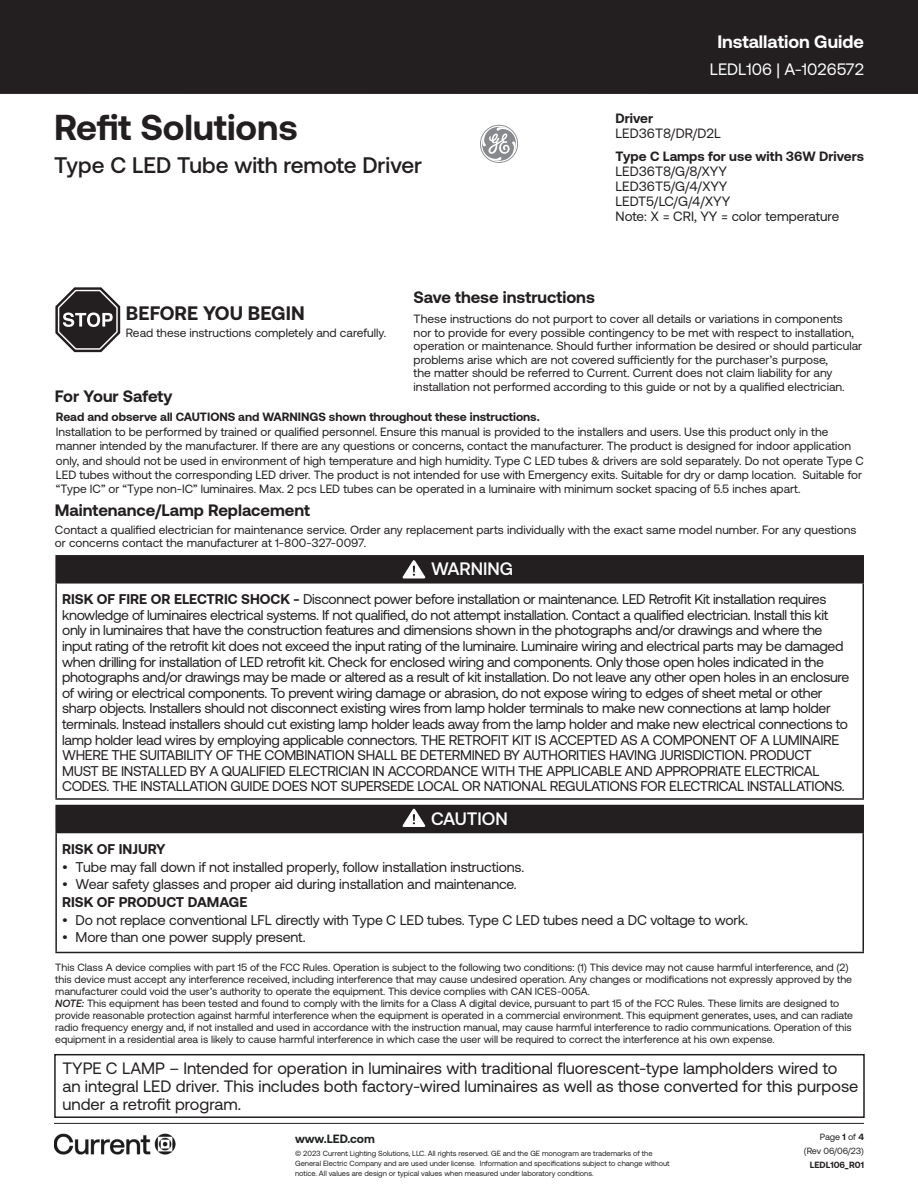
<style>
.page{position:relative;width:918px;height:1188px;background:#fff}
.page>*{position:absolute;margin:0;border:0;box-sizing:border-box;transform-origin:0 0}
.t1{font:700 36px "Aeonik";color:#231f20}
.t2{font:500 22.5px "Aeonik";color:#231f20}
.t3{font:700 19.5px "Aeonik";color:#231f20}
.t4{font:700 18px "Aeonik";color:#fff}
.t5{font:500 18px "Aeonik";color:#fff}
.t6{font:16.5px/18px "Aeonik";color:#231f20}
.t7{font:700 16.5px "Aeonik";color:#231f20}
.t8{font:16.5px "Aeonik";color:#fff}
.t9{font:14.1px/15.6px "Aeonik";letter-spacing:-.025em;color:#231f20}
.t10{font:700 14.1px "Aeonik";color:#231f20}
.t11{font:13.5px "Aeonik";color:#231f20}
.t12{font:700 13.5px "Aeonik";color:#231f20}
.t13{font:12px/13.5px "Aeonik";color:#231f20}
.t14{font:700 12px "Aeonik";color:#231f20}
.web_address{font:700 12px "Aeonik";letter-spacing:-.005em;color:#1e2120}
.t15{font:10.5px/12px "Aeonik";color:#231f20}
.boilerplate{font:9px "Aeonik";color:#231f20}
.boilerplate-2{font:700 9px "Aeonik";color:#231f20}
.web_address-2{font:7.5px/9.8px "Aeonik";color:#231f20}
.s1{font-weight:700}
.s2{font-weight:500;font-style:italic}
</style>
<div class="page">
<div style="left:0;top:0;width:918px;height:94px;background:#231f20"></div>
<svg style="left:55px;top:287px;width:66px;height:66px"></svg>
<div style="left:56px;top:556px;width:807px;height:27px;background:#231f20"></div>
<hr style="left:55px;top:555px;width:809px;height:2px;background:#231f20">
<hr style="left:55px;top:557px;width:2px;height:25px;background:#231f20">
<hr style="left:862px;top:557px;width:2px;height:25px;background:#231f20">
<hr style="left:55px;top:584px;width:2px;height:214px;background:#231f20">
<hr style="left:862px;top:584px;width:2px;height:214px;background:#231f20">
<hr style="left:55px;top:798px;width:809px;height:2px;background:#231f20">
<hr style="left:55px;top:582px;width:809px;height:2px;background:#231f20">
<svg style="left:402px;top:560px;width:24px;height:18px"></svg>
<div style="left:56px;top:806px;width:807px;height:27px;background:#231f20"></div>
<hr style="left:55px;top:805px;width:809px;height:1px;background:#231f20">
<hr style="left:55px;top:806px;width:2px;height:26px;background:#231f20">
<hr style="left:862px;top:806px;width:2px;height:26px;background:#231f20">
<hr style="left:55px;top:833px;width:2px;height:119px;background:#231f20">
<hr style="left:862px;top:833px;width:2px;height:119px;background:#231f20">
<hr style="left:55px;top:952px;width:809px;height:1px;background:#231f20">
<hr style="left:55px;top:832px;width:809px;height:1px;background:#231f20">
<svg style="left:402px;top:808px;width:24px;height:19px"></svg>
<svg style="left:480px;top:125px;width:38px;height:38px"></svg>
<div style="left:54px;top:1054px;width:811px;height:64px;border:2px solid #231f20"></div>
<img style="left:54px;top:1133px;width:122px;height:22px">
<hr style="left:54px;top:1123px;width:810px;height:1px;background:#231f20">
<p class="t1" style="left:54px;top:106px;width:245px">Refit Solutions</p>
<p class="t2" style="left:54px;top:153px;width:370px">Type C LED Tube with remote Driver</p>
<p class="t4" style="left:717px;top:31px;width:148px">Installation Guide</p>
<p class="t8" style="left:710px;top:60px;width:156px">LEDL106 | A-1026572</p>
<p class="t12" style="left:616px;top:110px;width:39px">Driver</p>
<p class="t11" style="left:616px;top:126px;width:107px">LED36T8/DR/D2L</p>
<p class="t12" style="left:616px;top:149px;width:250px">Type C Lamps for use with 36W Drivers</p>
<p class="t11" style="left:616px;top:164px;width:113px">LED36T8/G/8/XYY</p>
<p class="t11" style="left:616px;top:179px;width:113px">LED36T5/G/4/XYY</p>
<p class="t11" style="left:616px;top:194px;width:116px">LEDT5/LC/G/4/XYY</p>
<p class="t11" style="left:616px;top:209px;width:225px">Note: X = CRI, YY = color temperature</p>
<p class="t3" style="left:126px;top:302px;width:180px">BEFORE YOU BEGIN</p>
<p class="t13" style="left:126px;top:326px;width:262px">Read these instructions completely and carefully.</p>
<p class="t7" style="left:55px;top:387px;width:119px">For Your Safety</p>
<p class="t7" style="left:414px;top:288px;width:183px">Save these instructions</p>
<p class="t13" style="left:414px;top:312px;width:450px">These instructions do not purport to cover all details or variations in components nor to provide for every possible contingency to be met with respect to installation, operation or maintenance. Should further information be desired or should particular problems arise which are not covered sufficiently for the purchaser’s purpose,<br>the matter should be referred to Current. Current does not claim liability for any installation not performed according to this guide or not by a qualified electrician.</p>
<p class="t14" style="left:56px;top:410px;width:485px">Read and observe all CAUTIONS and WARNINGS shown throughout these instructions.</p>
<p class="t13" style="left:56px;top:425px;width:809px;line-height:14.4px">Installation to be performed by trained or qualified personnel. Ensure this manual is provided to the installers and users. Use this product only in the manner intended by the manufacturer. If there are any questions or concerns, contact the manufacturer. The product is designed for indoor application only, and should not be used in environment of high temperature and high humidity. Type C LED tubes &amp; drivers are sold separately. Do not operate Type C LED tubes without the corresponding LED driver. The product is not intended for use with Emergency exits. Suitable for dry or damp location. Suitable for “Type IC” or “Type non-IC” luminaires. Max. 2 pcs LED tubes can be operated in a luminaire with minimum socket spacing of 5.5 inches apart.</p>
<p class="t7" style="left:55px;top:501px;width:257px">Maintenance/Lamp Replacement</p>
<p class="t13" style="left:55px;top:523px;width:803px">Contact a qualified electrician for maintenance service. Order any replacement parts individually with the exact same model number. For any questions or concerns contact the manufacturer at 1-800-327-0097.</p>
<p class="t5" style="left:431px;top:559px;width:84px">WARNING</p>
<p class="t9" style="left:62px;top:591px;width:789px"><span class="s1">RISK OF FIRE OR ELECTRIC SHOCK -</span> Disconnect power before installation or maintenance. LED Retrofit Kit installation requires knowledge of luminaires electrical systems. If not qualified, do not attempt installation. Contact a qualified electrician. Install this kit only in luminaires that have the construction features and dimensions shown in the photographs and/or drawings and where the input rating of the retrofit kit does not exceed the input rating of the luminaire. Luminaire wiring and electrical parts may be damaged when drilling for installation of LED retrofit kit. Check for enclosed wiring and components. Only those open holes indicated in the photographs and/or drawings may be made or altered as a result of kit installation. Do not leave any other open holes in an enclosure of wiring or electrical components. To prevent wiring damage or abrasion, do not expose wiring to edges of sheet metal or other sharp objects. Installers should not disconnect existing wires from lamp holder terminals to make new connections at lamp holder terminals. Instead installers should cut existing lamp holder leads away from the lamp holder and make new electrical connections to lamp holder lead wires by employing applicable connectors. THE RETROFIT KIT IS ACCEPTED AS A COMPONENT OF A LUMINAIRE WHERE THE SUITABILITY OF THE COMBINATION SHALL BE DETERMINED BY AUTHORITIES HAVING JURISDICTION. PRODUCT MUST BE INSTALLED BY A QUALIFIED ELECTRICIAN IN ACCORDANCE WITH THE APPLICABLE AND APPROPRIATE ELECTRICAL CODES. THE INSTALLATION GUIDE DOES NOT SUPERSEDE LOCAL OR NATIONAL REGULATIONS FOR ELECTRICAL INSTALLATIONS.</p>
<p class="t5" style="left:431px;top:808px;width:78px">CAUTION</p>
<p class="t10" style="left:62px;top:841px;width:105px">RISK OF INJURY</p>
<p class="t9" style="left:62px;top:859px;width:464px">• Tube may fall down if not installed properly, follow installation instructions.</p>
<p class="t9" style="left:62px;top:877px;width:456px">• Wear safety glasses and proper aid during installation and maintenance.</p>
<p class="t10" style="left:62px;top:894px;width:187px">RISK OF PRODUCT DAMAGE</p>
<p class="t9" style="left:62px;top:912px;width:687px">• Do not replace conventional LFL directly with Type C LED tubes. Type C LED tubes need a DC voltage to work.</p>
<p class="t9" style="left:62px;top:930px;width:245px">• More than one power supply present.</p>
<p class="t15" style="left:55px;top:962px;width:798px">This Class A device complies with part 15 of the FCC Rules. Operation is subject to the following two conditions: (1) This device may not cause harmful interference, and (2) this device must accept any interference received, including interference that may cause undesired operation. Any changes or modifications not expressly approved by the manufacturer could void the user’s authority to operate the equipment. This device complies with CAN ICES-005A.</p>
<p class="t15" style="left:55px;top:998px;width:799px"><span class="s2">NOTE:</span> This equipment has been tested and found to comply with the limits for a Class A digital device, pursuant to part 15 of the FCC Rules. These limits are designed to provide reasonable protection against harmful interference when the equipment is operated in a commercial environment. This equipment generates, uses, and can radiate radio frequency energy and, if not installed and used in accordance with the instruction manual, may cause harmful interference to radio communications. Operation of this equipment in a residential area is likely to cause harmful interference in which case the user will be required to correct the interference at his own expense.</p>
<p class="t6" style="left:62px;top:1059px;width:798px">TYPE C LAMP – Intended for operation in luminaires with traditional fluorescent-type lampholders wired to an integral LED driver. This includes both factory-wired luminaires as well as those converted for this purpose under a retrofit program.</p>
<p class="web_address" style="left:295px;top:1132px;width:81px">www.LED.com</p>
<p class="web_address-2" style="left:295px;top:1149px;width:376px">© 2023 Current Lighting Solutions, LLC. All rights reserved. GE and the GE monogram are trademarks of the<br>General Electric Company and are used under license. Information and specifications subject to change without notice. All values are design or typical values when measured under laboratory conditions.</p>
<p class="boilerplate" style="left:820px;top:1132px;width:46px">Page <span class="s1">1</span> of <span class="s1">4</span></p>
<p class="boilerplate" style="left:804px;top:1146px;width:62px">(Rev 06/06/23)</p>
<p class="boilerplate-2" style="left:810px;top:1160px;width:56px">LEDL106_R01</p>
</div>
